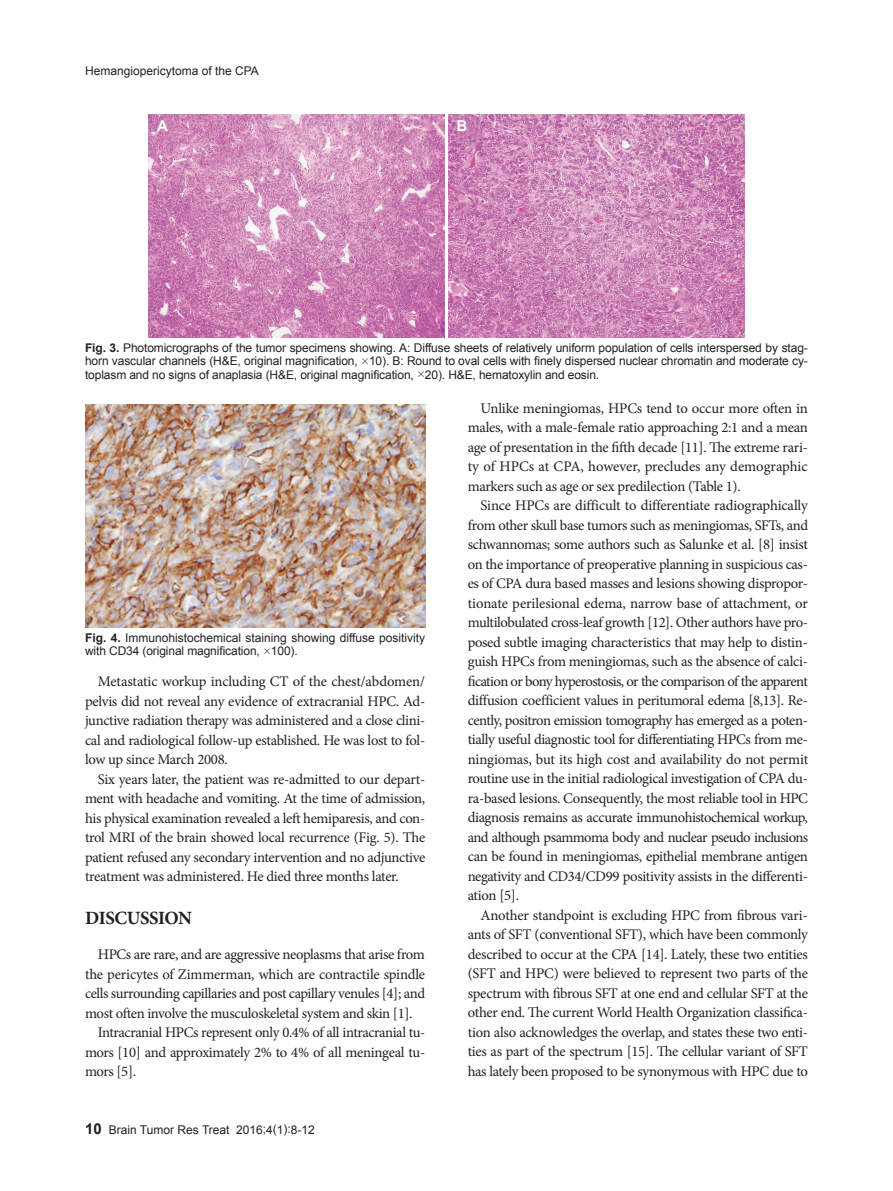
<style>
.page{position:relative;width:893px;height:1191px;background:#fff}
.page>*{position:absolute;margin:0;border:0;box-sizing:border-box;transform-origin:0 0}
.큰제목{font:700 18.75px "Minion Pro";letter-spacing:-.02em;color:#231f20}
.t1{font:700 15px "Arial";color:#fff}
.본문{font:14.7px/19.5px "Minion Pro";letter-spacing:-.025em;color:#231f20;text-align:justify}
.그림제목{font:12px/13.5px "Arial";color:#231f20;text-align:justify}
.s1{font-weight:700}
.s2{font-family:"Garamond"}
.s3{font-weight:700;font-size:15px}
</style>
<div class="page">
<img style="left:149px;top:115px;width:295px;height:222px">
<img style="left:449px;top:115px;width:295px;height:222px">
<img style="left:85px;top:404px;width:340px;height:223px">
<p class="그림제목" style="left:85px;top:64px;width:175px">Hemangiopericytoma of the CPA</p>
<p class="t1" style="left:157px;top:116px;width:12px">A</p>
<p class="t1" style="left:457px;top:116px;width:12px">B</p>
<p class="그림제목" style="left:85px;top:341px;width:724px"><span class="s1">Fig. 3.</span> Photomicrographs of the tumor specimens showing. A: Diffuse sheets of relatively uniform population of cells interspersed by stag&shy;horn vascular channels (H&amp;E, original magnification, <span class="s2">×</span>10). B: Round to oval cells with finely dispersed nuclear chromatin and moderate cy&shy;toplasm and no signs of anaplasia (H&amp;E, original magnification, <span class="s2">×</span>20). H&amp;E, hematoxylin and eosin.</p>
<p class="그림제목" style="left:85px;top:631px;width:342px"><span class="s1">Fig. 4.</span> Immunohistochemical staining showing diffuse positivity with CD34 (original magnification, <span class="s2">×</span>100).</p>
<p class="본문" style="left:85px;top:672px;width:342px;text-indent:13px">Metastatic workup including CT of the chest/abdomen/ pelvis did not reveal any evidence of extracranial HPC. Ad&shy;junctive radiation therapy was administered and a close clini&shy;cal and radiological follow-up established. He was lost to fol&shy;low up since March 2008.</p>
<p class="본문" style="left:85px;top:769px;width:342px;text-indent:13px">Six years later, the patient was re-admitted to our depart&shy;ment with headache and vomiting. At the time of admission, his physical examination revealed a left hemiparesis, and con&shy;trol MRI of the brain showed local recurrence (Fig. 5). The patient refused any secondary intervention and no adjunctive treatment was administered. He died three months later.</p>
<p class="큰제목" style="left:85px;top:904px;width:109px">DISCUSSION</p>
<p class="본문" style="left:85px;top:945px;width:342px;text-indent:13px">HPCs are rare, and are aggressive neoplasms that arise from the pericytes of Zimmerman, which are contractile spindle cells surrounding capillaries and post capillary venules [4]; and most often involve the musculoskeletal system and skin [1].</p>
<p class="본문" style="left:85px;top:1023px;width:342px;text-indent:13px">Intracranial HPCs represent only 0.4% of all intracranial tu&shy;mors [10] and approximately 2% to 4% of all meningeal tu&shy;mors [5].</p>
<p class="그림제목" style="left:85px;top:1122px;width:231px"><span class="s3">10</span> Brain Tumor Res Treat 2016;4(1):8-12</p>
<p class="본문" style="left:468px;top:398px;width:342px;text-indent:13px">Unlike meningiomas, HPCs tend to occur more often in males, with a male-female ratio approaching 2:1 and a mean age of presentation in the fifth decade [11]. The extreme rari&shy;ty of HPCs at CPA, however, precludes any demographic markers such as age or sex predilection (Table 1).</p>
<p class="본문" style="left:468px;top:496px;width:342px;text-indent:13px">Since HPCs are difficult to differentiate radiographically from other skull base tumors such as meningiomas, SFTs, and schwannomas; some authors such as Salunke et al. [8] insist on the importance of preoperative planning in suspicious cas&shy;es of CPA dura based masses and lesions showing dispropor&shy;tionate perilesional edema, narrow base of attachment, or multilobulated cross-leaf growth [12]. Other authors have pro&shy;posed subtle imaging characteristics that may help to distin&shy;guish HPCs from meningiomas, such as the absence of calci&shy;fication or bony hyperostosis, or the comparison of the apparent diffusion coefficient values in peritumoral edema [8,13]. Re&shy;cently, positron emission tomography has emerged as a poten&shy;tially useful diagnostic tool for differentiating HPCs from me&shy;ningiomas, but its high cost and availability do not permit routine use in the initial radiological investigation of CPA du&shy;ra-based lesions. Consequently, the most reliable tool in HPC diagnosis remains as accurate immunohistochemical workup, and although psammoma body and nuclear pseudo inclusions can be found in meningiomas, epithelial membrane antigen negativity and CD34/CD99 positivity assists in the differenti&shy;ation [5].</p>
<p class="본문" style="left:468px;top:905px;width:342px;text-indent:13px">Another standpoint is excluding HPC from fibrous vari&shy;ants of SFT (conventional SFT), which have been commonly described to occur at the CPA [14]. Lately, these two entities (SFT and HPC) were believed to represent two parts of the spectrum with fibrous SFT at one end and cellular SFT at the other end. The current World Health Organization classifica&shy;tion also acknowledges the overlap, and states these two enti&shy;ties as part of the spectrum [15]. The cellular variant of SFT has lately been proposed to be synonymous with HPC due to</p>
</div>
